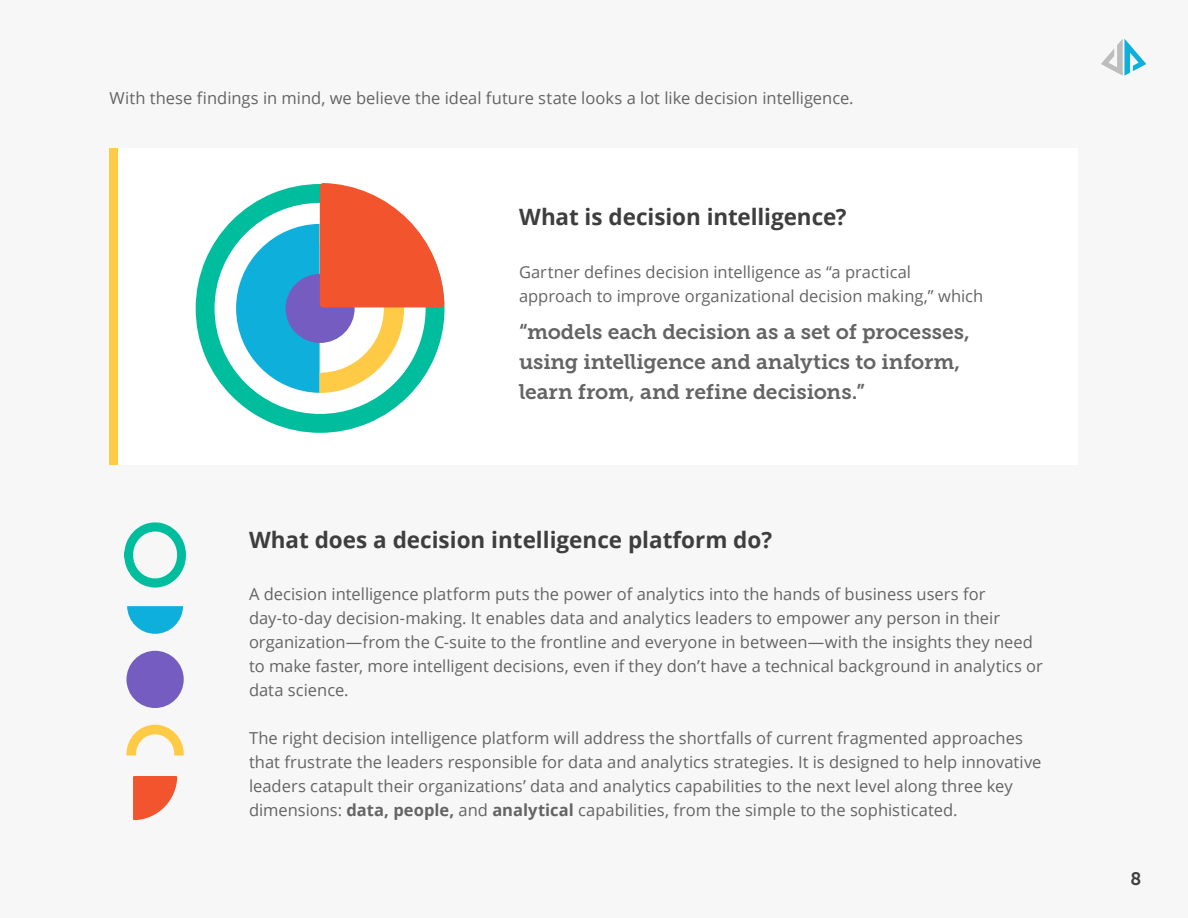
<style>
.page{position:relative;width:1188px;height:918px;background:#f7f7f7}
.page>*{position:absolute;margin:0;border:0;box-sizing:border-box;transform-origin:0 0}
.t1{font:700 22.5px "Open Sans";color:#3e3e3e}
.t2{font:21px/30px "Museo Slab 700";letter-spacing:-.005em;color:#646464}
.t3{font:18px "Museo Slab 700";color:#3e3e3e}
.t4{font:16.5px/24px "Open Sans";color:#646464}
.s1{font-weight:700}
</style>
<div class="page">
<div style="left:110px;top:148px;width:968px;height:317px;background:#fff"></div>
<div style="left:110px;top:148px;width:8px;height:317px;background:#ffcb47"></div>
<svg style="left:196px;top:216px;width:249px;height:217px"></svg>
<svg style="left:236px;top:183px;width:208px;height:210px"></svg>
<svg style="left:127px;top:606px;width:56px;height:28px"></svg>
<svg style="left:126px;top:724px;width:58px;height:32px"></svg>
<div style="left:126px;top:651px;width:58px;height:57px;background:#755cc0;border-radius:50%"></div>
<svg style="left:124px;top:522px;width:62px;height:66px"></svg>
<svg style="left:133px;top:776px;width:44px;height:44px"></svg>
<svg style="left:1101px;top:39px;width:45px;height:36px"></svg>
<p class="t4" style="left:110px;top:86px;width:746px">With these findings in mind, we believe the ideal future state looks a lot like decision intelligence.</p>
<p class="t1" style="left:519px;top:201px;width:329px">What is decision intelligence?</p>
<p class="t4" style="left:519px;top:259px;width:466px">Gartner defines decision intelligence as “a practical approach to improve organizational decision making,” which</p>
<p class="t2" style="left:519px;top:317px;width:452px">“models each decision as a set of processes, using intelligence and analytics to inform, learn from, and refine decisions.”</p>
<p class="t1" style="left:249px;top:524px;width:525px">What does a decision intelligence platform do?</p>
<p class="t4" style="left:249px;top:582px;width:795px">A decision intelligence platform puts the power of analytics into the hands of business users for day-to-day decision-making. It enables data and analytics leaders to empower any person in their organization—from the C-suite to the frontline and everyone in between—with the insights they need to make faster, more intelligent decisions, even if they don’t have a technical background in analytics or data science.</p>
<p class="t4" style="left:249px;top:726px;width:794px">The right decision intelligence platform will address the shortfalls of current fragmented approaches that frustrate the leaders responsible for data and analytics strategies. It is designed to help innovative leaders catapult their organizations’ data and analytics capabilities to the next level along three key dimensions: <span class="s1">data, people,</span> and <span class="s1">analytical</span> capabilities, from the simple to the sophisticated.</p>
<p class="t3" style="left:1131px;top:869px;width:12px">8</p>
</div>
